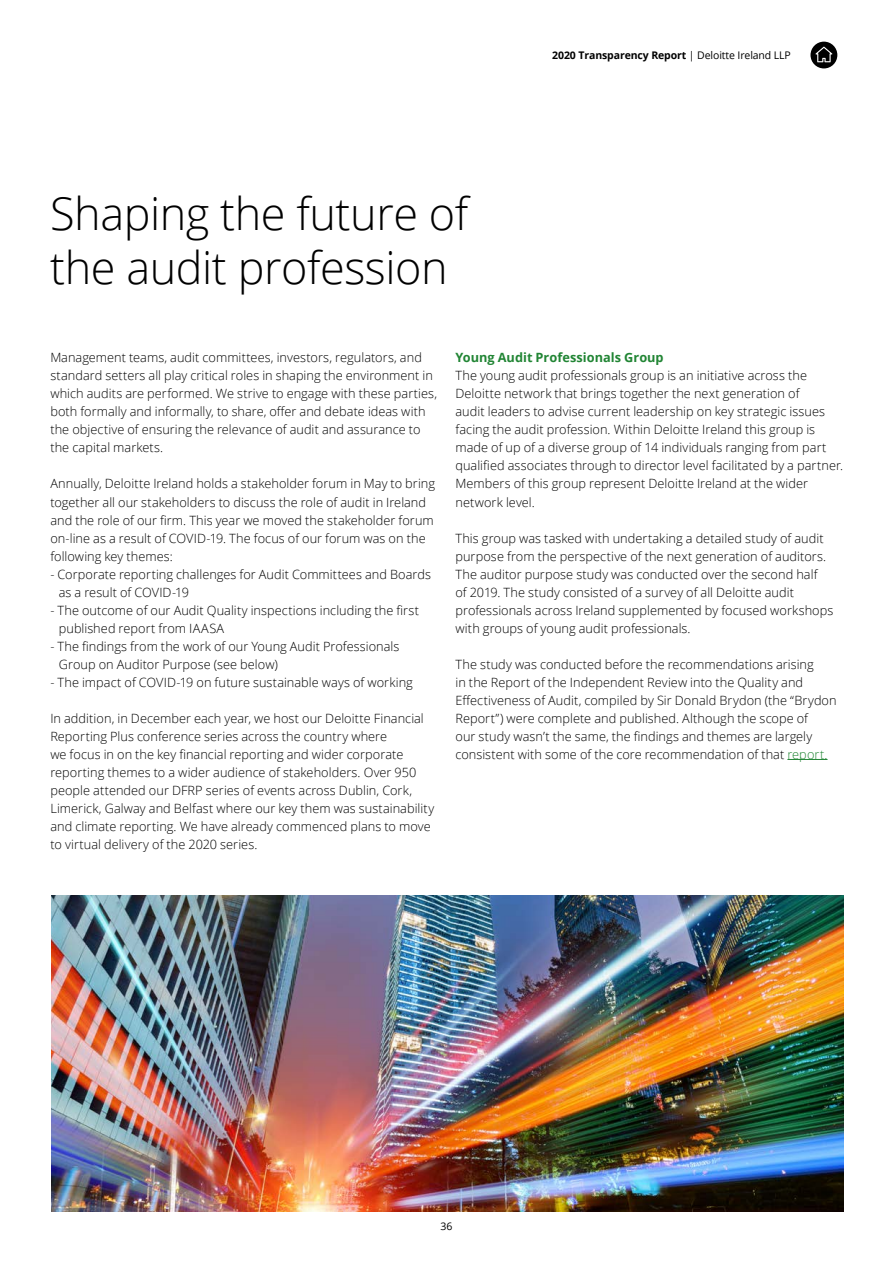
<style>
.page{position:relative;width:893px;height:1263px;background:#fff}
.page>*{position:absolute;margin:0;border:0;box-sizing:border-box;transform-origin:0 0}
.t1{font:300 45px/54px "Open Sans";letter-spacing:-.01em;color:#000}
.t2{font:300 12.75px/18px "Open Sans";letter-spacing:.005em;color:#000}
.t3{font:700 12.75px "Open Sans";color:#218534}
.t4{font:700 10.5px "Open Sans";letter-spacing:-.01em;color:#000}
.t5{font:10.5px "Open Sans";color:#000}
.s1{font-weight:400}
.s2{color:#218534}
</style>
<div class="page">
<svg style="left:810px;top:42px;width:27px;height:26px"></svg>
<hr style="left:787px;top:759px;width:40px;height:1px;background:#218534">
<img style="left:51px;top:895px;width:792px;height:317px">
<h1 class="t1" style="left:50px;top:186px;width:420px">Shaping the future of the audit profession</h1>
<p class="t4" style="left:552px;top:48px;width:240px">2020 Transparency Report <span class="s1">| Deloitte Ireland LLP</span></p>
<p class="t2" style="left:50px;top:348px;width:388px">Management teams, audit committees, investors, regulators, and standard setters all play critical roles in shaping the environment in which audits are performed. We strive to engage with these parties, both formally and informally, to share, offer and debate ideas with the objective of ensuring the relevance of audit and assurance to the capital markets.</p>
<p class="t2" style="left:50px;top:474px;width:386px">Annually, Deloitte Ireland holds a stakeholder forum in May to bring together all our stakeholders to discuss the role of audit in Ireland and the role of our firm. This year we moved the stakeholder forum on-line as a result of COVID-19. The focus of our forum was on the following key themes:</p>
<p class="t2" style="left:59px;top:564px;width:374px;text-indent:-9px">- Corporate reporting challenges for Audit Committees and Boards as a result of COVID-19</p>
<p class="t2" style="left:59px;top:600px;width:362px;text-indent:-9px">- The outcome of our Audit Quality inspections including the first published report from IAASA</p>
<p class="t2" style="left:59px;top:636px;width:342px;text-indent:-9px">- The findings from the work of our Young Audit Professionals<br>Group on Auditor Purpose (see below)</p>
<p class="t2" style="left:50px;top:672px;width:364px">- The impact of COVID-19 on future sustainable ways of working</p>
<p class="t2" style="left:50px;top:709px;width:385px">In addition, in December each year, we host our Deloitte Financial Reporting Plus conference series across the country where<br>we focus in on the key financial reporting and wider corporate reporting themes to a wider audience of stakeholders. Over 950 people attended our DFRP series of events across Dublin, Cork, Limerick, Galway and Belfast where our key them was sustainability and climate reporting. We have already commenced plans to move to virtual delivery of the 2020 series.</p>
<p class="t3" style="left:455px;top:349px;width:210px">Young Audit Professionals Group</p>
<p class="t2" style="left:455px;top:366px;width:389px">The young audit professionals group is an initiative across the Deloitte network that brings together the next generation of<br>audit leaders to advise current leadership on key strategic issues facing the audit profession. Within Deloitte Ireland this group is made of up of a diverse group of 14 individuals ranging from part qualified associates through to director level facilitated by a partner.<br>Members of this group represent Deloitte Ireland at the wider network level.</p>
<p class="t2" style="left:455px;top:528px;width:379px">This group was tasked with undertaking a detailed study of audit purpose from the perspective of the next generation of auditors.<br>The auditor purpose study was conducted over the second half<br>of 2019. The study consisted of a survey of all Deloitte audit professionals across Ireland supplemented by focused workshops with groups of young audit professionals.</p>
<p class="t2" style="left:455px;top:654px;width:383px">The study was conducted before the recommendations arising<br>in the Report of the Independent Review into the Quality and Effectiveness of Audit, compiled by Sir Donald Brydon (the “Brydon Report”) were complete and published. Although the scope of<br>our study wasn’t the same, the findings and themes are largely consistent with some of the core recommendation of that <span class="s2">report.</span></p>
<p class="t5" style="left:441px;top:1219px;width:13px">36</p>
</div>
